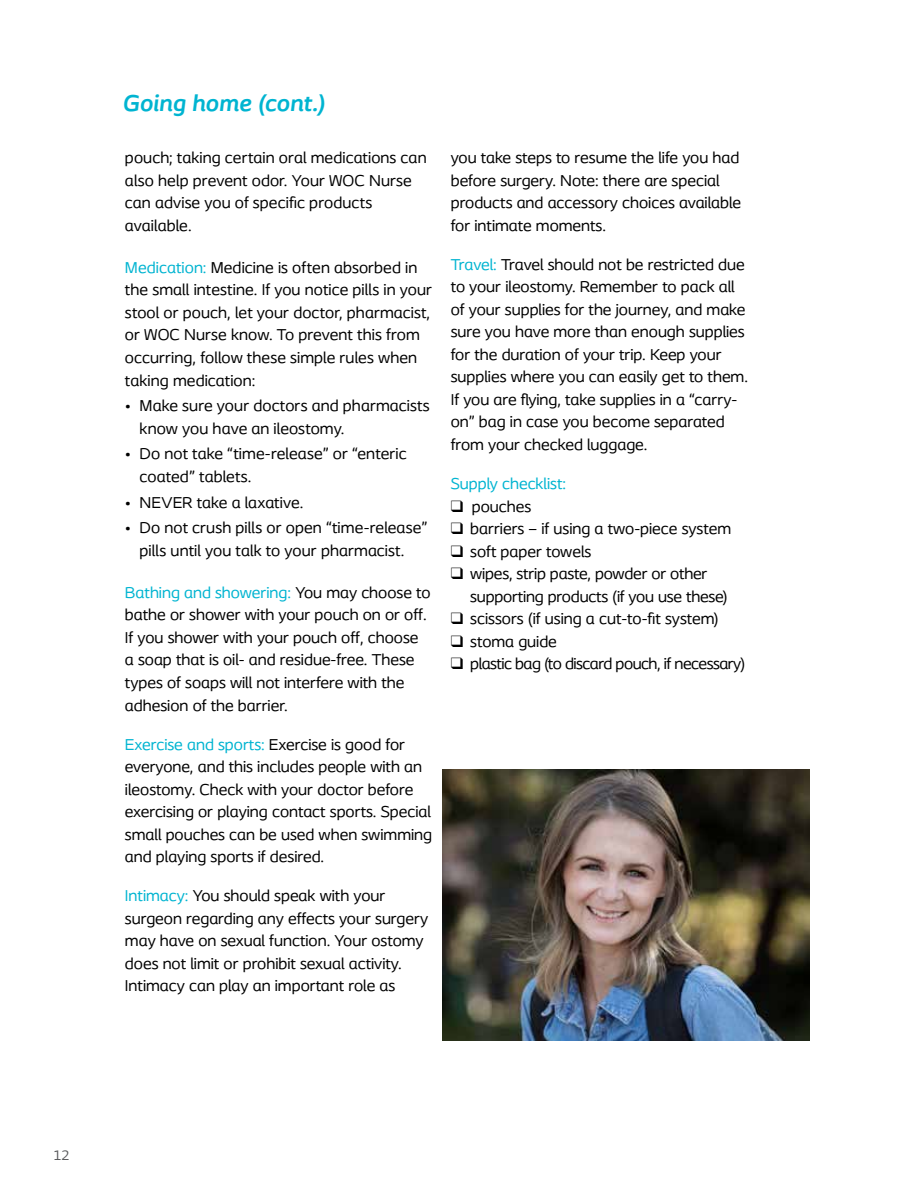
<style>
.page{position:relative;width:918px;height:1188px;background:#fff}
.page>*{position:absolute;margin:0;border:0;box-sizing:border-box;transform-origin:0 0}
.t1{font:italic 700 24px "Coloplast";color:#00b4d1}
.t2{font:16.5px/22.5px "Coloplast";color:#000}
.t3{font:16.5px "Coloplast";letter-spacing:-.03em;color:#000}
.t4{font:16.5px "Coloplast";color:#00b4d1}
.t5{font:14.25px "Coloplast";color:#58595b}
.s1{color:#00b4d1}
</style>
<div class="page">
<img style="left:442px;top:769px;width:367px;height:271px">
<h1 class="t1" style="left:122px;top:88px;width:204px">Going home (cont.)</h1>
<p class="t2" style="left:125px;top:146px;width:303px">pouch; taking certain oral medications can also help prevent odor. Your WOC Nurse can advise you of specific products available.</p>
<p class="t2" style="left:125px;top:256px;width:309px"><span class="s1">Medication:</span> Medicine is often absorbed in the small intestine. If you notice pills in your stool or pouch, let your doctor, pharmacist, or WOC Nurse know. To prevent this from occurring, follow these simple rules when taking medication:</p>
<p class="t2" style="left:140px;top:394px;width:292px;text-indent:-15px">• Make sure your doctors and pharmacists know you have an ileostomy.</p>
<p class="t2" style="left:140px;top:442px;width:269px;text-indent:-15px">• Do not take “time-release” or “enteric coated” tablets.</p>
<p class="t2" style="left:125px;top:491px;width:180px">• NEVER take a laxative.</p>
<p class="t2" style="left:125px;top:516px;width:304px;text-align:center">• Do not crush pills or open “time-release” pills until you talk to your pharmacist.</p>
<p class="t2" style="left:125px;top:581px;width:307px"><span class="s1">Bathing and showering:</span> You may choose to bathe or shower with your pouch on or off.<br>If you shower with your pouch off, choose a soap that is oil- and residue-free. These types of soaps will not interfere with the adhesion of the barrier.</p>
<p class="t2" style="left:125px;top:733px;width:309px"><span class="s1">Exercise and sports:</span> Exercise is good for everyone, and this includes people with an ileostomy. Check with your doctor before exercising or playing contact sports. Special small pouches can be used when swimming and playing sports if desired.</p>
<p class="t2" style="left:125px;top:884px;width:305px"><span class="s1">Intimacy:</span> You should speak with your surgeon regarding any effects your surgery may have on sexual function. Your ostomy does not limit or prohibit sexual activity.<br>Intimacy can play an important role as</p>
<p class="t2" style="left:451px;top:147px;width:292px">you take steps to resume the life you had before surgery. Note: there are special products and accessory choices available for intimate moments.</p>
<p class="t2" style="left:451px;top:253px;width:299px"><span class="s1">Travel:</span> Travel should not be restricted due to your ileostomy. Remember to pack all of your supplies for the journey, and make sure you have more than enough supplies for the duration of your trip. Keep your supplies where you can easily get to them.<br>If you are flying, take supplies in a “carry&shy;on” bag in case you become separated from your checked luggage.</p>
<p class="t4" style="left:451px;top:474px;width:117px">Supply checklist:</p>
<p class="t2" style="left:451px;top:495px;width:82px">❑ pouches</p>
<p class="t2" style="left:451px;top:517px;width:282px">❑ barriers – if using a two-piece system</p>
<p class="t2" style="left:451px;top:540px;width:142px">❑ soft paper towels</p>
<p class="t2" style="left:470px;top:562px;width:259px;text-indent:-20px">❑ wipes, strip paste, powder or other supporting products (if you use these)</p>
<p class="t2" style="left:451px;top:607px;width:269px">❑ scissors (if using a cut-to-fit system)</p>
<p class="t2" style="left:451px;top:630px;width:108px">❑ stoma guide</p>
<p class="t3" style="left:451px;top:654px;width:296px">❑ plastic bag (to discard pouch, if necessary)</p>
<p class="t5" style="left:53px;top:1146px;width:18px">12</p>
</div>
